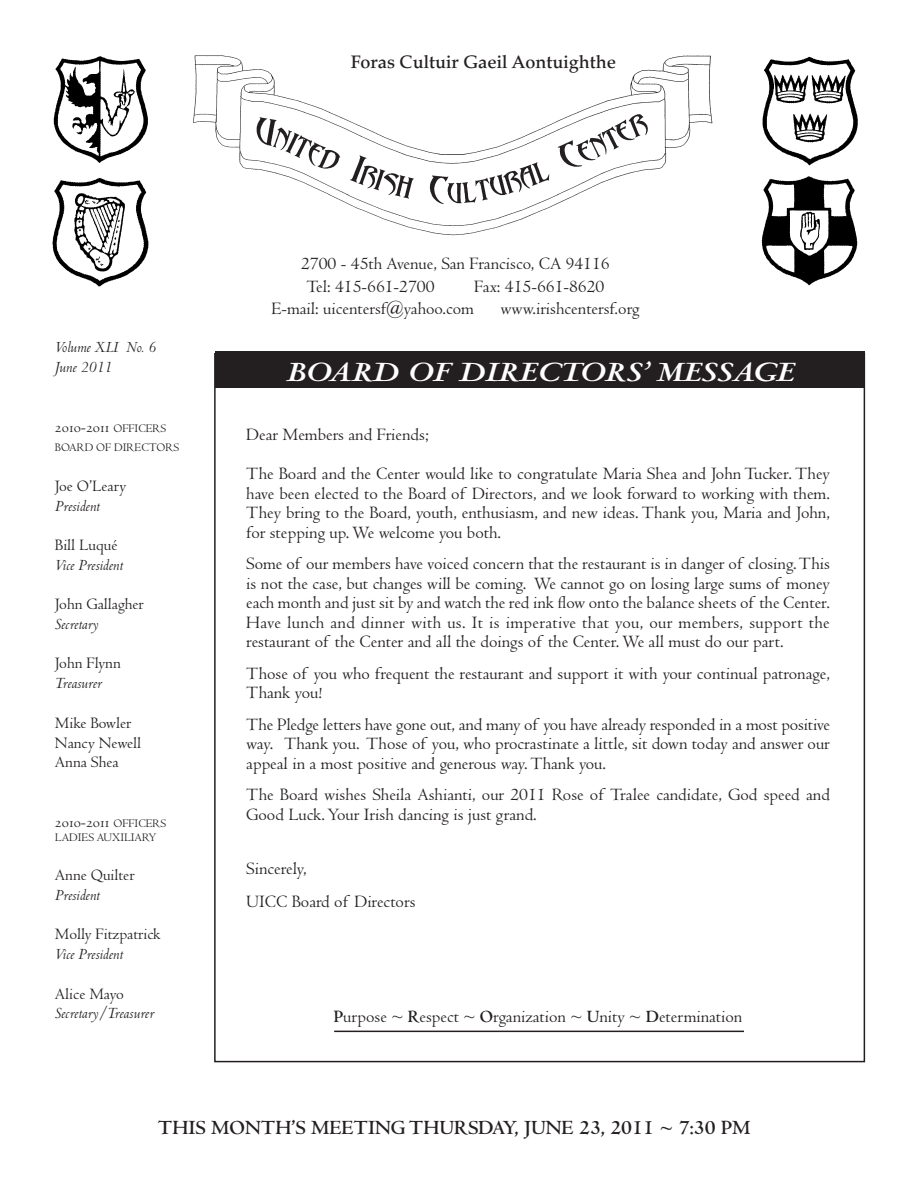
<style>
.page{position:relative;width:918px;height:1188px;background:#fff}
.page>*{position:absolute;margin:0;border:0;box-sizing:border-box;transform-origin:0 0}
.t1{font:italic 700 30px "Centaur";color:#fff;scale:1.25 1}
.t2{font:700 21px "Centaur";color:#231f20}
.t3{font:18px/19.5px "Centaur";color:#231f20}
.t4{font:500 18px "Palatino";color:#231f20}
.t5{font:16.5px/19.8px "Centaur";color:#231f20}
.t6{font:italic 16.5px/19.8px "Centaur";color:#231f20}
.t7{font:16.5px "Centaur MT SC";color:#231f20}
.t8{font:12px "Centaur MT SC";color:#231f20}
.s1{font-size:12px}
.s2{font-weight:700}
</style>
<div class="page">
<img style="left:761px;top:56px;width:97px;height:230px">
<img style="left:52px;top:56px;width:97px;height:231px">
<img style="left:193px;top:55px;width:520px;height:181px">
<hr style="left:334px;top:1031px;width:410px;height:1px;background:#231f20">
<div style="left:216px;top:351px;width:649px;height:37px;background:#231f20"></div>
<p class="t4" style="left:351px;top:51px;width:267px">Foras Cultuir Gaeil Aontuighthe</p>
<p class="t3" style="left:301px;top:253px;width:310px;line-height:22.5px">2700 - 45th Avenue, San Francisco, CA 94116<br>Tel: 415-661-2700</p>
<p class="t3" style="left:474px;top:277px;width:132px">Fax: 415-661-8620</p>
<p class="t6" style="left:55px;top:338px;width:103px">Volume XLI No. 6<br>June 2011</p>
<p class="t3" style="left:271px;top:299px;width:204px">E-mail: uicentersf@yahoo.com</p>
<p class="t3" style="left:501px;top:299px;width:141px">www.irishcentersf.org</p>
<h1 class="t1" style="left:285px;top:356px;width:408px">BOARD OF DIRECTORS’ MESSAGE</h1>
<p class="t7" style="left:55px;top:418px;width:113px">2010-2011 <span class="s1">OFFICERS</span></p>
<p class="t8" style="left:55px;top:441px;width:126px">BOARD OF DIRECTORS</p>
<p class="t5" style="left:55px;top:476px;width:73px">Joe O’Leary</p>
<p class="t6" style="left:55px;top:496px;width:46px">President</p>
<p class="t5" style="left:55px;top:535px;width:64px">Bill Luqué</p>
<p class="t6" style="left:55px;top:556px;width:70px">Vice President</p>
<p class="t5" style="left:55px;top:595px;width:90px">John Gallagher</p>
<p class="t6" style="left:55px;top:615px;width:45px">Secretary</p>
<p class="t5" style="left:55px;top:654px;width:67px">John Flynn</p>
<p class="t6" style="left:55px;top:674px;width:48px">Treasurer</p>
<p class="t5" style="left:55px;top:713px;width:88px">Mike Bowler<br>Nancy Newell<br>Anna Shea</p>
<p class="t3" style="left:246px;top:416px;width:585px;line-height:39px">Dear Members and Friends;<br>The Board and the Center would like to congratulate Maria Shea and John Tucker. They</p>
<p class="t3" style="left:246px;top:484px;width:585px;text-align:justify">have been elected to the Board of Directors, and we look forward to working with them.<br>They bring to the Board, youth, enthusiasm, and new ideas. Thank you, Maria and John, for stepping up. We welcome you both.</p>
<p class="t3" style="left:246px;top:554px;width:585px;text-align:justify">Some of our members have voiced concern that the restaurant is in danger of closing. This is not the case, but changes will be coming. We cannot go on losing large sums of money each month and just sit by and watch the red ink flow onto the balance sheets of the Center.<br>Have lunch and dinner with us. It is imperative that you, our members, support the restaurant of the Center and all the doings of the Center. We all must do our part.</p>
<p class="t3" style="left:246px;top:664px;width:585px">Those of you who frequent the restaurant and support it with your continual patronage,<br>Thank you!</p>
<p class="t3" style="left:246px;top:715px;width:585px;text-align:justify">The Pledge letters have gone out, and many of you have already responded in a most positive way. Thank you. Those of you, who procrastinate a little, sit down today and answer our appeal in a most positive and generous way. Thank you.</p>
<p class="t3" style="left:246px;top:785px;width:585px">The Board wishes Sheila Ashianti, our 2011 Rose of Tralee candidate, God speed and<br>Good Luck. Your Irish dancing is just grand.</p>
<p class="t3" style="left:246px;top:852px;width:171px;line-height:33px">Sincerely,<br>UICC Board of Directors</p>
<p class="t7" style="left:55px;top:813px;width:113px">2010-2011 <span class="s1">OFFICERS</span></p>
<p class="t8" style="left:55px;top:831px;width:103px">LADIES AUXILIARY</p>
<p class="t5" style="left:55px;top:866px;width:81px">Anne Quilter</p>
<p class="t6" style="left:55px;top:886px;width:46px">President</p>
<p class="t5" style="left:55px;top:925px;width:107px">Molly Fitzpatrick</p>
<p class="t6" style="left:55px;top:945px;width:70px">Vice President</p>
<p class="t5" style="left:55px;top:984px;width:70px">Alice Mayo</p>
<p class="t6" style="left:55px;top:1004px;width:101px">Secretary/Treasurer</p>
<p class="t3" style="left:334px;top:1007px;width:410px"><span class="s2">P</span>urpose ~ <span class="s2">R</span>espect ~ <span class="s2">O</span>rganization ~ <span class="s2">U</span>nity ~ <span class="s2">D</span>etermination</p>
<p class="t2" style="left:158px;top:1116px;width:594px">THIS MONTH’S MEETING THURSDAY, JUNE 23, 2011 ~ 7:30 PM</p>
</div>
